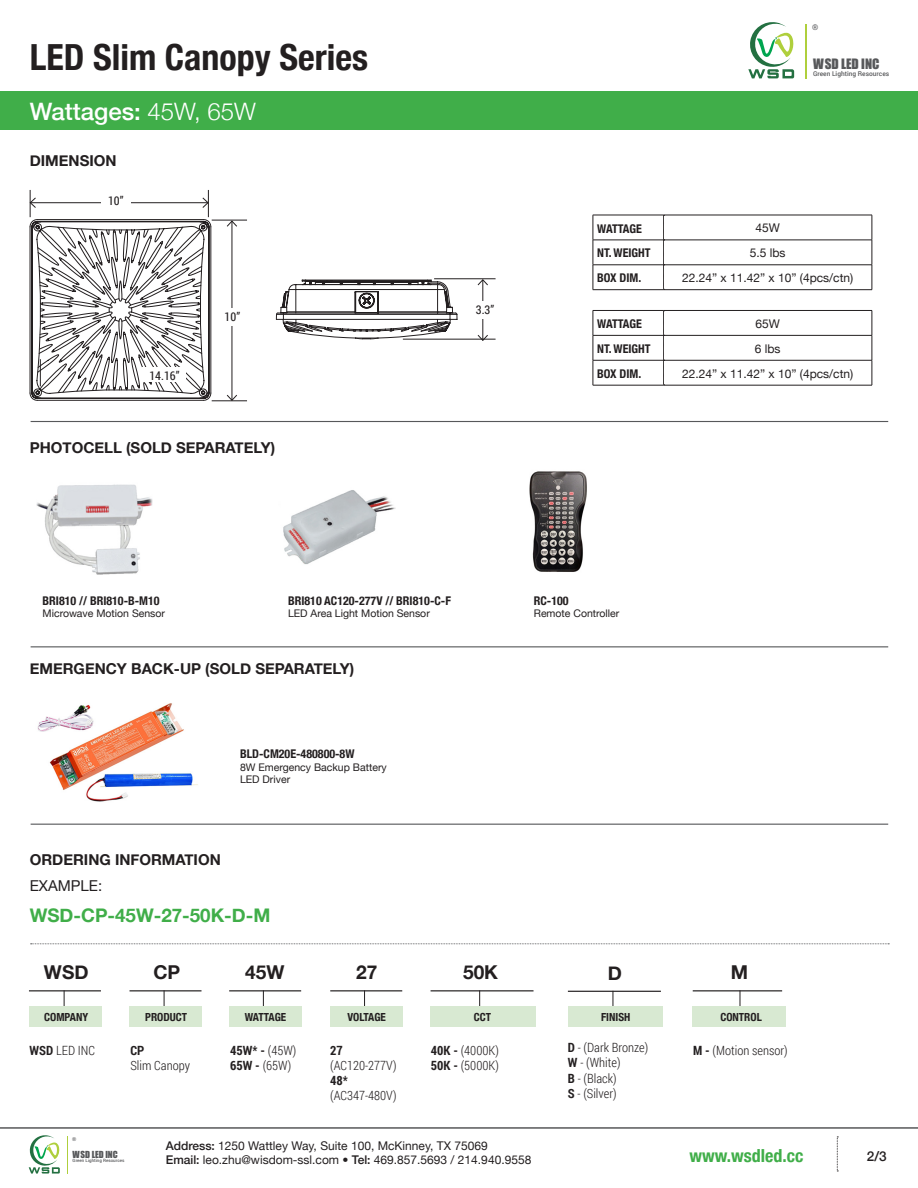
<style>
.page{position:relative;width:918px;height:1188px;background:#fff}
.page>*{position:absolute;margin:0;border:0;box-sizing:border-box;transform-origin:0 0}
.t1{font:700 condensed 36px "Helvetica Neue";color:#231f20}
.t2{font:500 24px "Helvetica Neue";color:#fff}
.t3{font:700 19.05px "Helvetica Neue";color:#231f20}
.t4{font:700 18.75px "Helvetica Neue";color:#40ae49}
.t5{font:700 condensed 18px "Helvetica Neue";color:#40ae49}
.t6{font:700 15px/26.7px "Helvetica Neue";color:#231f20}
.t7{font:500 13.5px "Helvetica Neue";color:#231f20}
.t8{font:13.2px "Impact";color:#57585a}
.t9{font:300 12.75px/15.3px "Roboto Condensed";color:#231f20}
.t10{font:700 12.75px "Roboto Condensed";color:#231f20}
.t11{font:12px/14.4px "Helvetica Neue";color:#231f20}
.t12{font:700 condensed 12px "Helvetica Neue";color:#231f20}
.t13{font:12px "Roboto Condensed";color:#231f20}
.t14{font:700 condensed 11.1px "Helvetica Neue";color:#231f20}
.t15{font:10.5px/12.6px "Helvetica Neue";color:#231f20}
.t16{font:9px "Impact";color:#57585a}
.t17{font:500 7.95px "Roboto";color:#57585a}
.t18{font:500 6.6px "Roboto";color:#57585a}
.t19{font:500 5.4px "Roboto";color:#57585a}
.t20{font:500 4.5px "Roboto";color:#57585a}
.s1{font-weight:300}
.s2{font-weight:400}
.s3{font-weight:700}
.s4{font-weight:500}
</style>
<div class="page">
<svg style="left:448px;top:289px;width:9px;height:50px"></svg>
<svg style="left:211px;top:219px;width:237px;height:182px"></svg>
<hr style="left:31px;top:824px;width:857px;height:1px;background:#57585a">
<hr style="left:31px;top:421px;width:857px;height:1px;background:#57585a">
<hr style="left:31px;top:646px;width:857px;height:1px;background:#57585a">
<svg style="left:31px;top:943px;width:858px;height:1px"></svg>
<hr style="left:0;top:1127px;width:918px;height:2px;background:#57585a">
<hr style="left:67px;top:1136px;width:1px;height:38px;background:#afcf3c">
<svg style="left:29px;top:1135px;width:31px;height:39px"></svg>
<div style="left:0;top:91px;width:918px;height:38px;background:#40ae49"></div>
<svg style="left:837px;top:1137px;width:1px;height:35px"></svg>
<hr style="left:29px;top:990px;width:72px;height:1px;background:#231f20">
<hr style="left:130px;top:990px;width:72px;height:1px;background:#231f20">
<hr style="left:229px;top:990px;width:72px;height:1px;background:#231f20">
<hr style="left:330px;top:990px;width:72px;height:1px;background:#231f20">
<hr style="left:431px;top:990px;width:103px;height:1px;background:#231f20">
<hr style="left:693px;top:990px;width:89px;height:1px;background:#231f20">
<svg style="left:64px;top:990px;width:1px;height:16px"></svg>
<div style="left:30px;top:1006px;width:72px;height:21px;background:#d8e9d2"></div>
<svg style="left:164px;top:990px;width:1px;height:16px"></svg>
<div style="left:130px;top:1006px;width:72px;height:21px;background:#d8e9d2"></div>
<svg style="left:263px;top:990px;width:1px;height:16px"></svg>
<div style="left:229px;top:1006px;width:72px;height:21px;background:#d8e9d2"></div>
<svg style="left:364px;top:990px;width:1px;height:16px"></svg>
<div style="left:330px;top:1006px;width:72px;height:21px;background:#d8e9d2"></div>
<svg style="left:479px;top:990px;width:1px;height:16px"></svg>
<div style="left:430px;top:1006px;width:106px;height:21px;background:#d8e9d2"></div>
<svg style="left:740px;top:990px;width:1px;height:16px"></svg>
<div style="left:692px;top:1006px;width:94px;height:21px;background:#d8e9d2"></div>
<hr style="left:805px;top:24px;width:1px;height:54px;background:#afcf3c">
<svg style="left:748px;top:22px;width:47px;height:56px"></svg>
<hr style="left:593px;top:310px;width:71px;height:1px;background:#231f20">
<hr style="left:664px;top:310px;width:208px;height:1px;background:#231f20">
<hr style="left:593px;top:335px;width:70px;height:1px;background:#231f20">
<hr style="left:664px;top:335px;width:208px;height:1px;background:#231f20">
<hr style="left:593px;top:360px;width:70px;height:1px;background:#231f20">
<svg style="left:593px;top:311px;width:1px;height:74px"></svg>
<hr style="left:664px;top:360px;width:208px;height:1px;background:#231f20">
<svg style="left:872px;top:311px;width:1px;height:74px"></svg>
<hr style="left:593px;top:385px;width:71px;height:1px;background:#231f20">
<hr style="left:664px;top:385px;width:208px;height:1px;background:#231f20">
<svg style="left:663px;top:311px;width:2px;height:75px"></svg>
<hr style="left:593px;top:215px;width:71px;height:1px;background:#231f20">
<hr style="left:664px;top:215px;width:208px;height:1px;background:#231f20">
<hr style="left:593px;top:240px;width:70px;height:1px;background:#231f20">
<hr style="left:664px;top:240px;width:208px;height:1px;background:#231f20">
<hr style="left:593px;top:265px;width:70px;height:1px;background:#231f20">
<svg style="left:593px;top:215px;width:1px;height:74px"></svg>
<hr style="left:664px;top:265px;width:208px;height:1px;background:#231f20">
<svg style="left:872px;top:215px;width:1px;height:75px"></svg>
<hr style="left:593px;top:289px;width:71px;height:1px;background:#231f20">
<hr style="left:664px;top:289px;width:208px;height:1px;background:#231f20">
<svg style="left:663px;top:215px;width:2px;height:75px"></svg>
<hr style="left:434px;top:278px;width:62px;height:1px;background:#231f20">
<hr style="left:403px;top:339px;width:93px;height:1px;background:#231f20">
<hr style="left:212px;top:400px;width:35px;height:1px;background:#231f20">
<hr style="left:212px;top:220px;width:35px;height:1px;background:#231f20">
<hr style="left:482px;top:280px;width:1px;height:60px;background:#231f20">
<svg style="left:477px;top:279px;width:12px;height:7px"></svg>
<svg style="left:477px;top:334px;width:12px;height:7px"></svg>
<hr style="left:232px;top:221px;width:1px;height:179px;background:#231f20">
<svg style="left:226px;top:394px;width:12px;height:7px"></svg>
<svg style="left:226px;top:220px;width:12px;height:7px"></svg>
<svg style="left:29px;top:190px;width:182px;height:211px"></svg>
<div style="left:143px;top:367px;width:43px;height:15px;background:#fff"></div>
<div style="left:217px;top:308px;width:30px;height:18px;background:#fff"></div>
<div style="left:101px;top:193px;width:30px;height:17px;background:#fff"></div>
<div style="left:471px;top:301px;width:28px;height:18px;background:#fff"></div>
<img style="left:37px;top:703px;width:161px;height:99px">
<hr style="left:568px;top:991px;width:93px;height:1px;background:#231f20">
<svg style="left:613px;top:991px;width:1px;height:16px"></svg>
<div style="left:568px;top:1007px;width:95px;height:20px;background:#d8e9d2"></div>
<img style="left:37px;top:484px;width:116px;height:91px">
<img style="left:283px;top:490px;width:112px;height:75px">
<img style="left:529px;top:471px;width:58px;height:101px">
<p class="t1" style="left:30px;top:27px;width:340px">LED Slim Canopy Series</p>
<p class="t2" style="left:30px;top:92px;width:228px">Wattages: <span class="s1">45W, 65W</span></p>
<p class="t6" style="left:30px;top:148px;width:88px">DIMENSION</p>
<p class="t13" style="left:108px;top:192px;width:17px">10”</p>
<p class="t13" style="left:149px;top:367px;width:32px">14.16”</p>
<p class="t13" style="left:225px;top:308px;width:17px">10”</p>
<p class="t6" style="left:30px;top:435px;width:247px">PHOTOCELL (SOLD SEPARATELY)</p>
<p class="t13" style="left:476px;top:301px;width:20px">3.3”</p>
<p class="t17" style="left:812px;top:21px;width:8px">®</p>
<p class="t8" style="left:813px;top:53px;width:68px">WSD LED INC</p>
<p class="t18" style="left:813px;top:69px;width:78px">Green Lighting Resources</p>
<p class="t12" style="left:597px;top:218px;width:46px">WATTAGE</p>
<p class="t11" style="left:755px;top:222px;width:26px">45W</p>
<p class="t12" style="left:597px;top:243px;width:55px">NT. WEIGHT</p>
<p class="t11" style="left:750px;top:247px;width:37px">5.5 lbs</p>
<p class="t12" style="left:597px;top:268px;width:46px">BOX DIM.</p>
<p class="t11" style="left:682px;top:271px;width:173px">22.24” x 11.42” x 10” (4pcs/ctn)</p>
<p class="t12" style="left:597px;top:314px;width:46px">WATTAGE</p>
<p class="t11" style="left:755px;top:317px;width:26px">65W</p>
<p class="t12" style="left:597px;top:339px;width:55px">NT. WEIGHT</p>
<p class="t11" style="left:755px;top:342px;width:27px">6 lbs</p>
<p class="t12" style="left:597px;top:364px;width:46px">BOX DIM.</p>
<p class="t11" style="left:682px;top:367px;width:173px">22.24” x 11.42” x 10” (4pcs/ctn)</p>
<p class="t12" style="left:43px;top:591px;width:119px">BRI810 // BRI810-B-M10</p>
<p class="t15" style="left:43px;top:608px;width:124px">Microwave Motion Sensor</p>
<p class="t12" style="left:288px;top:591px;width:164px">BRI810 AC120-277V // BRI810-C-F</p>
<p class="t15" style="left:288px;top:608px;width:143px">LED Area Light Motion Sensor</p>
<p class="t6" style="left:30px;top:656px;width:326px">EMERGENCY BACK-UP (SOLD SEPARATELY)</p>
<p class="t12" style="left:240px;top:744px;width:116px">BLD-CM20E-480800-8W</p>
<p class="t15" style="left:240px;top:761px;width:148px">8W Emergency Backup Battery<br>LED Driver</p>
<p class="t6" style="left:30px;top:846px;width:193px">ORDERING INFORMATION<br><span class="s2">EXAMPLE:</span></p>
<p class="t4" style="left:30px;top:901px;width:242px">WSD-CP-45W-27-50K-D-M</p>
<p class="t12" style="left:534px;top:591px;width:36px">RC-100</p>
<p class="t15" style="left:534px;top:608px;width:87px">Remote Controller</p>
<p class="t3" style="left:44px;top:958px;width:46px">WSD</p>
<p class="t3" style="left:153px;top:958px;width:28px">CP</p>
<p class="t3" style="left:245px;top:958px;width:41px">45W</p>
<p class="t3" style="left:356px;top:958px;width:23px">27</p>
<p class="t3" style="left:463px;top:958px;width:36px">50K</p>
<p class="t3" style="left:731px;top:958px;width:19px">M</p>
<p class="t14" style="left:145px;top:1008px;width:43px">PRODUCT</p>
<p class="t14" style="left:245px;top:1008px;width:43px">WATTAGE</p>
<p class="t14" style="left:347px;top:1008px;width:40px">VOLTAGE</p>
<p class="t14" style="left:474px;top:1008px;width:19px">CCT</p>
<p class="t14" style="left:720px;top:1008px;width:43px">CONTROL</p>
<p class="t9" style="left:30px;top:1042px;width:67px"><span class="s3">WSD</span> LED INC</p>
<p class="t10" style="left:131px;top:1041px;width:15px">CP</p>
<p class="t9" style="left:131px;top:1057px;width:61px">Slim Canopy</p>
<p class="t3" style="left:608px;top:958px;width:16px">D</p>
<p class="t14" style="left:601px;top:1008px;width:31px">FINISH</p>
<p class="t9" style="left:568px;top:1039px;width:82px"><span class="s3">D</span> - (Dark Bronze)<br><span class="s3">W</span> - (White)<br><span class="s3">B</span> - (Black)<br><span class="s3">S</span> - (Silver)</p>
<p class="t14" style="left:44px;top:1008px;width:46px">COMPANY</p>
<p class="t9" style="left:230px;top:1042px;width:68px"><span class="s3">45W* -</span> (45W)<br><span class="s3">65W -</span> (65W)</p>
<p class="t9" style="left:431px;top:1042px;width:69px"><span class="s3">40K -</span> (4000K)</p>
<p class="t9" style="left:693px;top:1042px;width:96px"><span class="s3">M -</span> (Motion sensor)</p>
<p class="t9" style="left:431px;top:1057px;width:69px"><span class="s3">50K -</span> (5000K)</p>
<p class="t10" style="left:330px;top:1041px;width:14px">27</p>
<p class="t9" style="left:330px;top:1057px;width:68px">(AC120-277V)<br><span class="s3">48* </span>(AC347-480V)</p>
<p class="t19" style="left:72px;top:1135px;width:6px">®</p>
<p class="t16" style="left:73px;top:1147px;width:47px">WSD LED INC</p>
<p class="t20" style="left:73px;top:1158px;width:53px">Green Lighting Resources</p>
<p class="t11" style="left:166px;top:1139px;width:367px"><span class="s4">Address:</span> 1250 Wattley Way, Suite 100, McKinney, TX 75069<br><span class="s4">Email:</span> leo.zhu@wisdom-ssl.com <span class="s4">• Tel:</span> 469.857.5693 / 214.940.9558</p>
<p class="t5" style="left:690px;top:1140px;width:115px">www.wsdled.cc</p>
<p class="t7" style="left:867px;top:1146px;width:21px">2/3</p>
</div>
